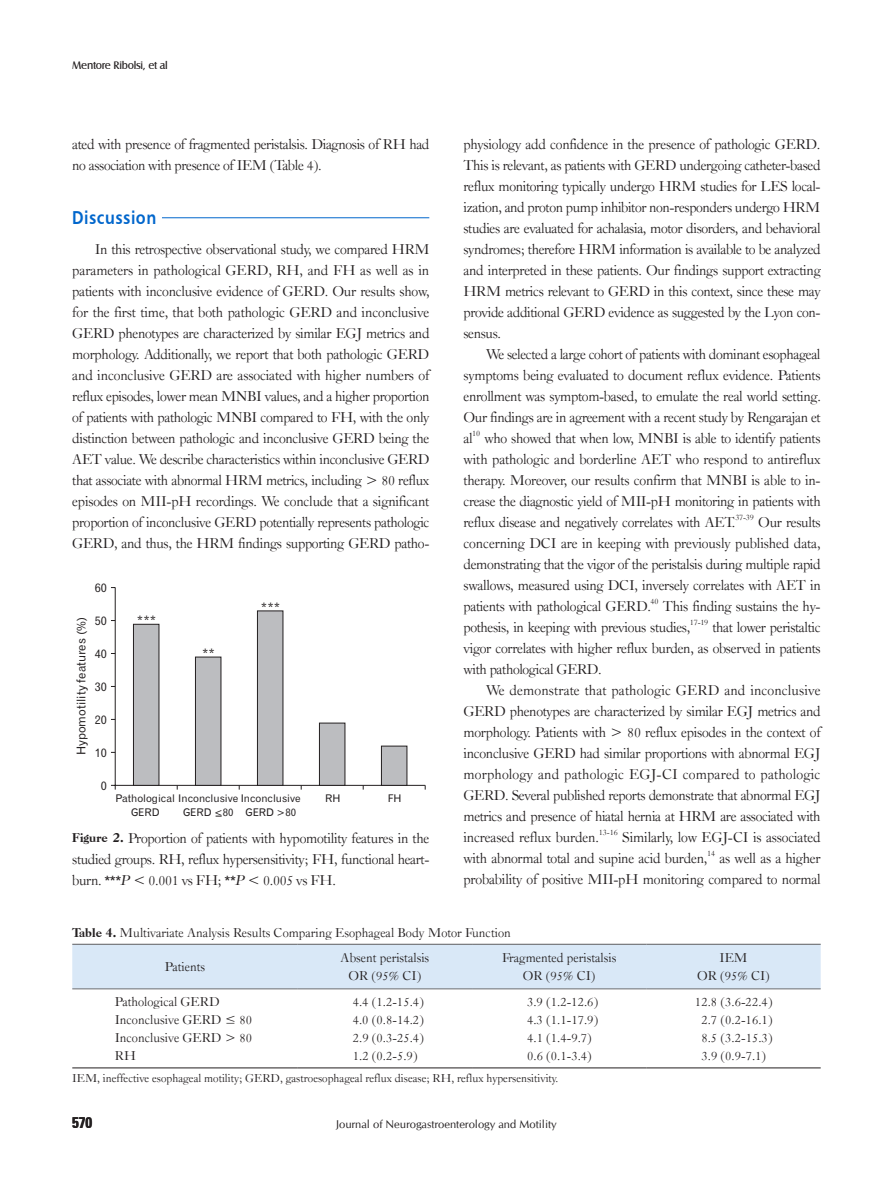
<style>
.page{position:relative;width:893px;height:1191px;background:#fff}
.page>*{position:absolute;margin:0;border:0;box-sizing:border-box;transform-origin:0 0}
.t1{font:18.75px "Humanist 777 BT Bold B";letter-spacing:.03em;color:#06c;scale:.85 1}
.t2{font:15.3px/21px "Caslon Old Face BT";letter-spacing:-.025em;color:#231f20;text-align:justify}
.t3{font:15.3px "Univeconbol";color:#231f20}
.t4{font:13.8px/18px "Caslon Old Face BT";color:#231f20;text-align:center}
.t5{font:12.9px "Gothic 720 BT Roman B";color:#231f20}
.t6{font:12.3px "Caslon Old Face BT";color:#231f20}
.t7{font:12px "Gothic 720 BT Roman B";color:#231f20}
.t8{font:11.25px "CG Omega";color:#231f20}
.t9{font:11.25px "Castle T";letter-spacing:-.025em;color:#231f20}
.t10{font:10.5px/14.4px "Gothic 720 BT Roman B";color:#231f20}
.t11{font:8.85px "Caslon Old Face BT";letter-spacing:-.02em;color:#231f20}
.s1{font-weight:800;font-size:12.3px}
.s2{font-family:"Arial"}
.s3{font-style:italic}
</style>
<div class="page">
<hr style="left:162px;top:217px;width:267px;height:1px;background:#06c">
<div style="left:72px;top:945px;width:749px;height:43px;background:#d9e8f7"></div>
<hr style="left:72px;top:943px;width:226px;height:2px;background:#6c6d70">
<hr style="left:298px;top:943px;width:174px;height:2px;background:#6c6d70">
<hr style="left:472px;top:943px;width:174px;height:2px;background:#6c6d70">
<hr style="left:646px;top:943px;width:175px;height:2px;background:#6c6d70">
<hr style="left:72px;top:988px;width:226px;height:1px;background:#6c6d70">
<hr style="left:298px;top:988px;width:174px;height:1px;background:#6c6d70">
<hr style="left:472px;top:988px;width:174px;height:1px;background:#6c6d70">
<hr style="left:646px;top:988px;width:175px;height:1px;background:#6c6d70">
<hr style="left:72px;top:1067px;width:226px;height:1px;background:#231f20">
<hr style="left:298px;top:1067px;width:174px;height:1px;background:#231f20">
<hr style="left:472px;top:1067px;width:174px;height:1px;background:#231f20">
<hr style="left:646px;top:1067px;width:175px;height:1px;background:#231f20">
<svg style="left:111px;top:587px;width:314px;height:199px"></svg>
<div style="left:133px;top:624px;width:26px;height:161px;background:#bcbdc0;border:1px solid #231f20"></div>
<div style="left:195px;top:656px;width:26px;height:129px;background:#bcbdc0;border:1px solid #231f20"></div>
<div style="left:257px;top:610px;width:26px;height:175px;background:#bcbdc0;border:1px solid #231f20"></div>
<div style="left:319px;top:722px;width:26px;height:63px;background:#bcbdc0;border:1px solid #231f20"></div>
<div style="left:381px;top:745px;width:26px;height:40px;background:#bcbdc0;border:1px solid #231f20"></div>
<p class="t9" style="left:72px;top:59px;width:97px">Mentore Ribolsi, et al</p>
<p class="t2" style="left:72px;top:133px;width:359px">ated with presence of fragmented peristalsis. Diagnosis of RH had no association with presence of IEM (Table 4).</p>
<p class="t1" style="left:72px;top:206px;width:100px">Discussion</p>
<p class="t2" style="left:72px;top:238px;width:359px;text-indent:23px">In this retrospective observational study, we compared HRM parameters in pathological GERD, RH, and FH as well as in patients with inconclusive evidence of GERD. Our results show, for the first time, that both pathologic GERD and inconclusive GERD phenotypes are characterized by similar EGJ metrics and morphology. Additionally, we report that both pathologic GERD and inconclusive GERD are associated with higher numbers of reflux episodes, lower mean MNBI values, and a higher proportion of patients with pathologic MNBI compared to FH, with the only distinction between pathologic and inconclusive GERD being the AET value. We describe characteristics within inconclusive GERD that associate with abnormal HRM metrics, including &gt; 80 reflux episodes on MII-pH recordings. We conclude that a significant proportion of inconclusive GERD potentially represents pathologic GERD, and thus, the HRM findings supporting GERD patho-</p>
<p class="t7" style="left:95px;top:583px;width:14px">60</p>
<p class="t7" style="left:95px;top:616px;width:14px">50</p>
<p class="t7" style="left:95px;top:649px;width:14px">40</p>
<p class="t7" style="left:95px;top:681px;width:14px">30</p>
<p class="t7" style="left:95px;top:714px;width:14px">20</p>
<p class="t7" style="left:95px;top:747px;width:14px">10</p>
<p class="t7" style="left:76px;top:755px;width:139px;rotate:-90deg">Hypomotility features (%)</p>
<p class="t7" style="left:101px;top:780px;width:8px">0</p>
<p class="t5" style="left:137px;top:615px;width:21px">***</p>
<p class="t5" style="left:202px;top:648px;width:14px">**</p>
<p class="t5" style="left:261px;top:602px;width:21px">***</p>
<p class="t10" style="left:131px;top:791px;width:171px;text-indent:-15px">Pathological Inconclusive Inconclusive<br>GERD</p>
<p class="t10" style="left:183px;top:806px;width:52px">GERD &lt;80</p>
<p class="t10" style="left:245px;top:806px;width:52px">GERD &gt;80</p>
<p class="t10" style="left:325px;top:791px;width:17px">RH</p>
<p class="t10" style="left:388px;top:791px;width:15px">FH</p>
<p class="t2" style="left:72px;top:827px;width:359px"><span class="s1">Figure 2.</span> Proportion of patients with hypomotility features in the studied groups. RH, reflux hypersensitivity; FH, functional heart&shy;burn. <span class="s2">***</span><span class="s3">P</span> &lt; 0.001 vs FH; <span class="s2">**</span><span class="s3">P</span> &lt; 0.005 vs FH.</p>
<p class="t2" style="left:463px;top:133px;width:359px">physiology add confidence in the presence of pathologic GERD.<br>This is relevant, as patients with GERD undergoing catheter-based reflux monitoring typically undergo HRM studies for LES local&shy;ization, and proton pump inhibitor non-responders undergo HRM studies are evaluated for achalasia, motor disorders, and behavioral syndromes; therefore HRM information is available to be analyzed and interpreted in these patients. Our findings support extracting HRM metrics relevant to GERD in this context, since these may provide additional GERD evidence as suggested by the Lyon con&shy;sensus.</p>
<p class="t2" style="left:463px;top:343px;width:359px;text-indent:23px">We selected a large cohort of patients with dominant esophageal symptoms being evaluated to document reflux evidence. Patients enrollment was symptom-based, to emulate the real world setting.<br>Our findings are in agreement with a recent study by Rengarajan et al</p>
<p class="t11" style="left:472px;top:427px;width:10px">10</p>
<p class="t2" style="left:463px;top:427px;width:359px;text-indent:21px">who showed that when low, MNBI is able to identify patients with pathologic and borderline AET who respond to antireflux therapy. Moreover, our results confirm that MNBI is able to in&shy;crease the diagnostic yield of MII-pH monitoring in patients with reflux disease and negatively correlates with AET.</p>
<p class="t11" style="left:735px;top:511px;width:20px">37-39</p>
<p class="t2" style="left:463px;top:511px;width:359px;text-indent:295px">Our results concerning DCI are in keeping with previously published data, demonstrating that the vigor of the peristalsis during multiple rapid swallows, measured using DCI, inversely correlates with AET in patients with pathological GERD.</p>
<p class="t11" style="left:651px;top:595px;width:10px">40</p>
<p class="t2" style="left:463px;top:595px;width:359px;text-indent:199px">This finding sustains the hy&shy;pothesis, in keeping with previous studies,</p>
<p class="t11" style="left:690px;top:616px;width:20px">17-19</p>
<p class="t2" style="left:463px;top:616px;width:359px;text-indent:249px">that lower peristaltic vigor correlates with higher reflux burden, as observed in patients with pathological GERD.</p>
<p class="t2" style="left:463px;top:679px;width:359px;text-indent:23px">We demonstrate that pathologic GERD and inconclusive GERD phenotypes are characterized by similar EGJ metrics and morphology. Patients with &gt; 80 reflux episodes in the context of inconclusive GERD had similar proportions with abnormal EGJ morphology and pathologic EGJ-CI compared to pathologic GERD. Several published reports demonstrate that abnormal EGJ metrics and presence of hiatal hernia at HRM are associated with increased reflux burden.</p>
<p class="t11" style="left:599px;top:826px;width:21px">13-16</p>
<p class="t2" style="left:463px;top:826px;width:359px;text-indent:159px">Similarly, low EGJ-CI is associated with abnormal total and supine acid burden,</p>
<p class="t11" style="left:707px;top:847px;width:10px">14</p>
<p class="t2" style="left:463px;top:847px;width:359px;text-align:right">as well as a higher<br>probability of positive MII-pH monitoring compared to normal</p>
<p class="t4" style="left:72px;top:923px;width:440px"><span class="s1">Table 4.</span> Multivariate Analysis Results Comparing Esophageal Body Motor Function</p>
<p class="t4" style="left:165px;top:957px;width:42px">Patients</p>
<p class="t4" style="left:340px;top:948px;width:90px">Absent peristalsis<br>OR (95% CI)</p>
<p class="t4" style="left:502px;top:948px;width:116px">Fragmented peristalsis<br>OR (95% CI)</p>
<p class="t4" style="left:697px;top:948px;width:74px">IEM<br>OR (95% CI)</p>
<p class="t4" style="left:115px;top:992px;width:106px">Pathological GERD</p>
<p class="t4" style="left:353px;top:992px;width:73px">4.4 (1.2-15.4)</p>
<p class="t4" style="left:527px;top:992px;width:73px">3.9 (1.2-12.6)</p>
<p class="t4" style="left:695px;top:992px;width:79px">12.8 (3.6-22.4)</p>
<p class="t4" style="left:115px;top:1010px;width:139px">Inconclusive GERD ≤ 80</p>
<p class="t4" style="left:353px;top:1010px;width:73px">4.0 (0.8-14.2)</p>
<p class="t4" style="left:527px;top:1010px;width:73px">4.3 (1.1-17.9)</p>
<p class="t4" style="left:701px;top:1010px;width:73px">2.7 (0.2-16.1)</p>
<p class="t4" style="left:115px;top:1028px;width:139px">Inconclusive GERD &gt; 80</p>
<p class="t4" style="left:353px;top:1028px;width:73px">2.9 (0.3-25.4)</p>
<p class="t4" style="left:527px;top:1028px;width:66px">4.1 (1.4-9.7)</p>
<p class="t4" style="left:701px;top:1028px;width:73px">8.5 (3.2-15.3)</p>
<p class="t4" style="left:115px;top:1046px;width:23px">RH</p>
<p class="t4" style="left:353px;top:1046px;width:66px">1.2 (0.2-5.9)</p>
<p class="t4" style="left:527px;top:1046px;width:66px">0.6 (0.1-3.4)</p>
<p class="t4" style="left:701px;top:1046px;width:66px">3.9 (0.9-7.1)</p>
<p class="t6" style="left:72px;top:1071px;width:488px">IEM, ineffective esophageal motility; GERD, gastroesophageal reflux disease; RH, reflux hypersensitivity.</p>
<p class="t3" style="left:72px;top:1112px;width:21px">570</p>
<p class="t8" style="left:336px;top:1117px;width:222px">Journal of Neurogastroenterology and Motility</p>
</div>
